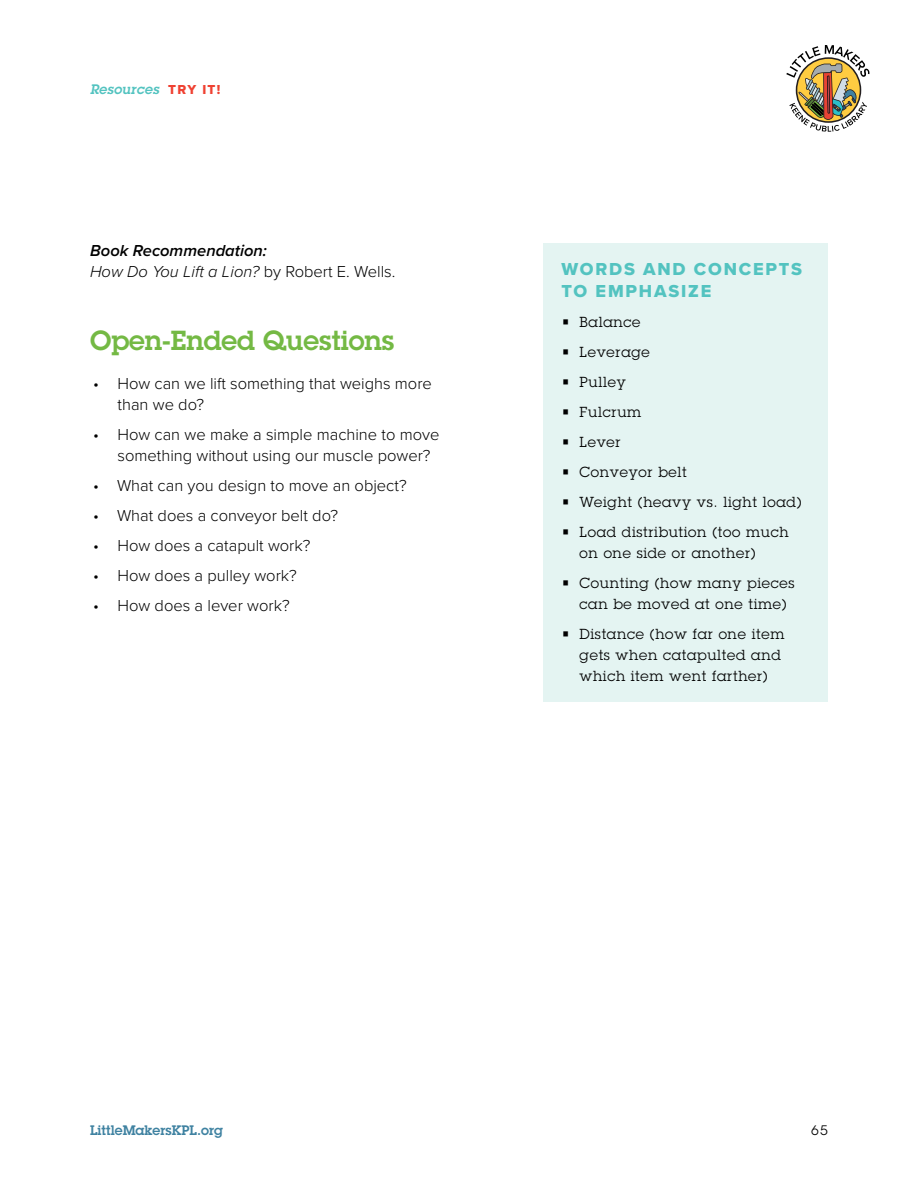
<style>
.page{position:relative;width:918px;height:1188px;background:#fff}
.page>*{position:absolute;margin:0;border:0;box-sizing:border-box;transform-origin:0 0}
.t1{font:600 27px "Lubalin Graph";color:#74b944}
.micro_title_tiny_tip{font:18px/21.6px "Proxima Nova Extrabld";letter-spacing:.1em;color:#53c3c0}
.t2{font:300 16.5px/21px "Proxima Nova";color:#000}
.activity_body{font:italic 600 16.5px/21px "Proxima Nova";color:#000}
.t3{font:14.25px/21px "Lubalin Graph";letter-spacing:.05em;color:#000}
.t4{font:600 13.5px "Lubalin Graph";color:#3f82a1}
.t5{font:italic 600 13.5px "Lubalin Graph";letter-spacing:.025em;color:#53c3c0}
.t6{font:13.5px "Lubalin Graph";color:#000}
.s1{font-family:"Proxima Nova Extrabld";font-weight:400;font-style:normal;color:#ef4132}
.s2{font-weight:300}
.s3{font-weight:300;font-style:normal}
</style>
<div class="page">
<svg style="left:786px;top:45px;width:84px;height:87px"></svg>
<div style="left:544px;top:243px;width:284px;height:459px;background:#e4f4f2"></div>
<p class="t5" style="left:90px;top:80px;width:132px">Resources <span class="s1">TRY IT!</span></p>
<p class="activity_body" style="left:90px;top:240px;width:307px">Book Recommendation:<br><span class="s2">How Do You Lift a Lion?</span> <span class="s3">by Robert E. Wells.</span></p>
<h1 class="t1" style="left:90px;top:322px;width:306px">Open-Ended Questions</h1>
<p class="t2" style="left:118px;top:372px;width:316px;text-indent:-24px">• How can we lift something that weighs more than we do?</p>
<p class="t2" style="left:118px;top:423px;width:323px;text-indent:-24px">• How can we make a simple machine to move something without using our muscle power?</p>
<p class="t2" style="left:93px;top:474px;width:315px">• What can you design to move an object?</p>
<p class="t2" style="left:93px;top:504px;width:246px">• What does a conveyor belt do?</p>
<p class="t2" style="left:93px;top:534px;width:219px">• How does a catapult work?</p>
<p class="t2" style="left:93px;top:564px;width:205px">• How does a pulley work?</p>
<p class="t2" style="left:93px;top:594px;width:198px">• How does a lever work?</p>
<p class="micro_title_tiny_tip" style="left:562px;top:258px;width:242px">WORDS AND CONCEPTS<br>TO EMPHASIZE</p>
<p class="t3" style="left:562px;top:311px;width:80px">• Balance</p>
<p class="t3" style="left:562px;top:341px;width:90px">• Leverage</p>
<p class="t3" style="left:562px;top:371px;width:66px">• Pulley</p>
<p class="t3" style="left:562px;top:401px;width:81px">• Fulcrum</p>
<p class="t3" style="left:562px;top:431px;width:61px">• Lever</p>
<p class="t3" style="left:562px;top:461px;width:127px">• Conveyor belt</p>
<p class="t3" style="left:562px;top:491px;width:241px">• Weight (heavy vs. light load)</p>
<p class="t3" style="left:580px;top:521px;width:210px;text-indent:-18px">• Load distribution (too much on one side or another)</p>
<p class="t3" style="left:580px;top:572px;width:216px;text-indent:-18px">• Counting (how many pieces can be moved at one time)</p>
<p class="t3" style="left:580px;top:623px;width:206px;text-indent:-18px">• Distance (how far one item gets when catapulted and which item went farther)</p>
<p class="t4" style="left:90px;top:1121px;width:135px">LittleMakersKPL.org</p>
<p class="t6" style="left:811px;top:1122px;width:18px">65</p>
</div>
